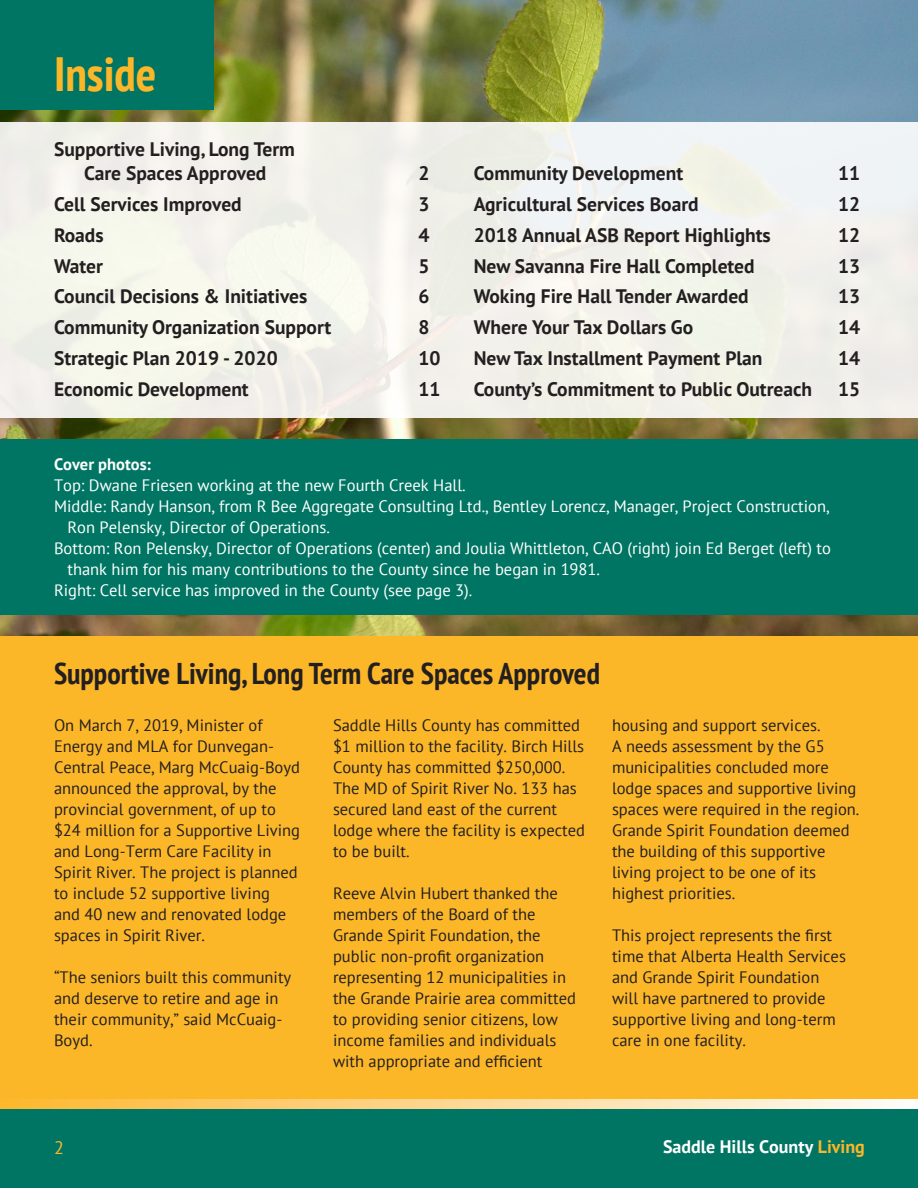
<style>
.page{position:relative;width:918px;height:1188px;background:#fff}
.page>*{position:absolute;margin:0;border:0;box-sizing:border-box;transform-origin:0 0}
.t1{font:700 condensed 48px "PT Sans";color:#fcb729}
.t2{font:700 condensed 30px "PT Sans";color:#231f20}
.H3_TOC{font:700 19.5px/24px "PT Sans";color:#231f20;text-align:center}
.t3{font:700 18px "PT Sans";color:#fff}
.t4{font:18px "PT Sans";color:#fcb729}
.Paragraph{font:16.5px/21px "PT Sans";color:#231f20}
.Paragraph-2{font:16.5px/21px "PT Sans";color:#fff}
.Paragraph-3{font:700 16.5px "PT Sans";color:#fff}
.s1{color:#fcb729}
</style>
<div class="page">
<div style="left:0;top:1108px;width:918px;height:80px;background:#007563"></div>
<svg style="left:0;top:1099px;width:883px;height:9px;background:#fdd790"></svg>
<img style="left:0;top:0;width:918px;height:636px">
<div style="left:0;top:636px;width:918px;height:462px;background:#fcb729"></div>
<div style="left:0;top:0;width:213px;height:109px;background:#007563"></div>
<div style="left:0;top:123px;width:918px;height:295px;background:#f1f2eb"></div>
<div style="left:0;top:439px;width:918px;height:176px;background:#007563"></div>
<h1 class="t1" style="left:54px;top:42px;width:104px">Inside</h1>
<p class="H3_TOC" style="left:54px;top:137px;width:242px">Supportive Living, Long Term<br>Care Spaces Approved</p>
<p class="H3_TOC" style="left:419px;top:161px;width:13px">2</p>
<p class="H3_TOC" style="left:54px;top:192px;width:189px">Cell Services Improved</p>
<p class="H3_TOC" style="left:418px;top:192px;width:13px">3</p>
<p class="H3_TOC" style="left:54px;top:223px;width:51px">Roads</p>
<p class="H3_TOC" style="left:418px;top:223px;width:13px">4</p>
<p class="H3_TOC" style="left:54px;top:253px;width:51px">Water</p>
<p class="H3_TOC" style="left:418px;top:253px;width:13px">5</p>
<p class="H3_TOC" style="left:54px;top:284px;width:255px">Council Decisions &amp; Initiatives</p>
<p class="H3_TOC" style="left:418px;top:284px;width:13px">6</p>
<p class="H3_TOC" style="left:54px;top:315px;width:279px">Community Organization Support</p>
<p class="H3_TOC" style="left:418px;top:315px;width:13px">8</p>
<p class="H3_TOC" style="left:54px;top:346px;width:225px">Strategic Plan 2019 - 2020</p>
<p class="H3_TOC" style="left:418px;top:346px;width:24px">10</p>
<p class="H3_TOC" style="left:54px;top:376px;width:196px">Economic Development</p>
<p class="H3_TOC" style="left:418px;top:376px;width:24px">11</p>
<p class="H3_TOC" style="left:474px;top:161px;width:211px">Community Development</p>
<p class="H3_TOC" style="left:838px;top:161px;width:24px">11</p>
<p class="H3_TOC" style="left:474px;top:192px;width:226px">Agricultural Services Board</p>
<p class="H3_TOC" style="left:838px;top:192px;width:24px">12</p>
<p class="H3_TOC" style="left:474px;top:223px;width:299px">2018 Annual ASB Report Highlights</p>
<p class="H3_TOC" style="left:838px;top:223px;width:24px">12</p>
<p class="H3_TOC" style="left:474px;top:253px;width:282px">New Savanna Fire Hall Completed</p>
<p class="H3_TOC" style="left:838px;top:253px;width:24px">13</p>
<p class="H3_TOC" style="left:474px;top:284px;width:277px">Woking Fire Hall Tender Awarded</p>
<p class="H3_TOC" style="left:838px;top:284px;width:24px">13</p>
<p class="H3_TOC" style="left:474px;top:315px;width:221px">Where Your Tax Dollars Go</p>
<p class="H3_TOC" style="left:838px;top:315px;width:24px">14</p>
<p class="H3_TOC" style="left:474px;top:346px;width:290px">New Tax Installment Payment Plan</p>
<p class="H3_TOC" style="left:838px;top:346px;width:24px">14</p>
<p class="H3_TOC" style="left:474px;top:376px;width:340px">County’s Commitment to Public Outreach</p>
<p class="H3_TOC" style="left:838px;top:376px;width:24px">15</p>
<p class="Paragraph-3" style="left:54px;top:453px;width:99px">Cover photos:</p>
<p class="Paragraph-2" style="left:54px;top:474px;width:413px">Top: Dwane Friesen working at the new Fourth Creek Hall.</p>
<p class="Paragraph-2" style="left:67px;top:495px;width:763px;text-indent:-13px">Middle: Randy Hanson, from R Bee Aggregate Consulting Ltd., Bentley Lorencz, Manager, Project Construction,<br>Ron Pelensky, Director of Operations.</p>
<p class="Paragraph-2" style="left:68px;top:537px;width:765px;text-indent:-14px">Bottom: Ron Pelensky, Director of Operations (center) and Joulia Whittleton, CAO (right) join Ed Berget (left) to thank him for his many contributions to the County since he began in 1981.</p>
<p class="Paragraph-2" style="left:54px;top:579px;width:420px">Right: Cell service has improved in the County (see page 3).</p>
<h2 class="t2" style="left:54px;top:653px;width:548px">Supportive Living, Long Term Care Spaces Approved</h2>
<p class="Paragraph" style="left:54px;top:714px;width:248px">On March 7, 2019, Minister of<br>Energy and MLA for Dunvegan-<br>Central Peace, Marg McCuaig-Boyd announced the approval, by the provincial government, of up to $24 million for a Supportive Living and Long-Term Care Facility in<br>Spirit River. The project is planned to include 52 supportive living<br>and 40 new and renovated lodge spaces in Spirit River.</p>
<p class="Paragraph" style="left:54px;top:966px;width:239px">“The seniors built this community and deserve to retire and age in their community,” said McCuaig-<br>Boyd.</p>
<p class="Paragraph" style="left:333px;top:714px;width:254px">Saddle Hills County has committed $1 million to the facility. Birch Hills<br>County has committed $250,000.<br>The MD of Spirit River No. 133 has secured land east of the current lodge where the facility is expected to be built.</p>
<p class="Paragraph" style="left:333px;top:882px;width:244px">Reeve Alvin Hubert thanked the members of the Board of the<br>Grande Spirit Foundation, the public non-profit organization representing 12 municipalities in the Grande Prairie area committed to providing senior citizens, low income families and individuals with appropriate and efficient</p>
<p class="Paragraph" style="left:612px;top:714px;width:210px">housing and support services.</p>
<p class="Paragraph" style="left:612px;top:735px;width:249px">A needs assessment by the G5 municipalities concluded more lodge spaces and supportive living spaces were required in the region.<br>Grande Spirit Foundation deemed the building of this supportive living project to be one of its highest priorities.</p>
<p class="Paragraph" style="left:612px;top:924px;width:235px">This project represents the first time that Alberta Health Services and Grande Spirit Foundation will have partnered to provide supportive living and long-term care in one facility.</p>
<p class="t4" style="left:54px;top:1136px;width:11px">2</p>
<p class="t3" style="left:663px;top:1135px;width:203px">Saddle Hills County <span class="s1">Living</span></p>
</div>
